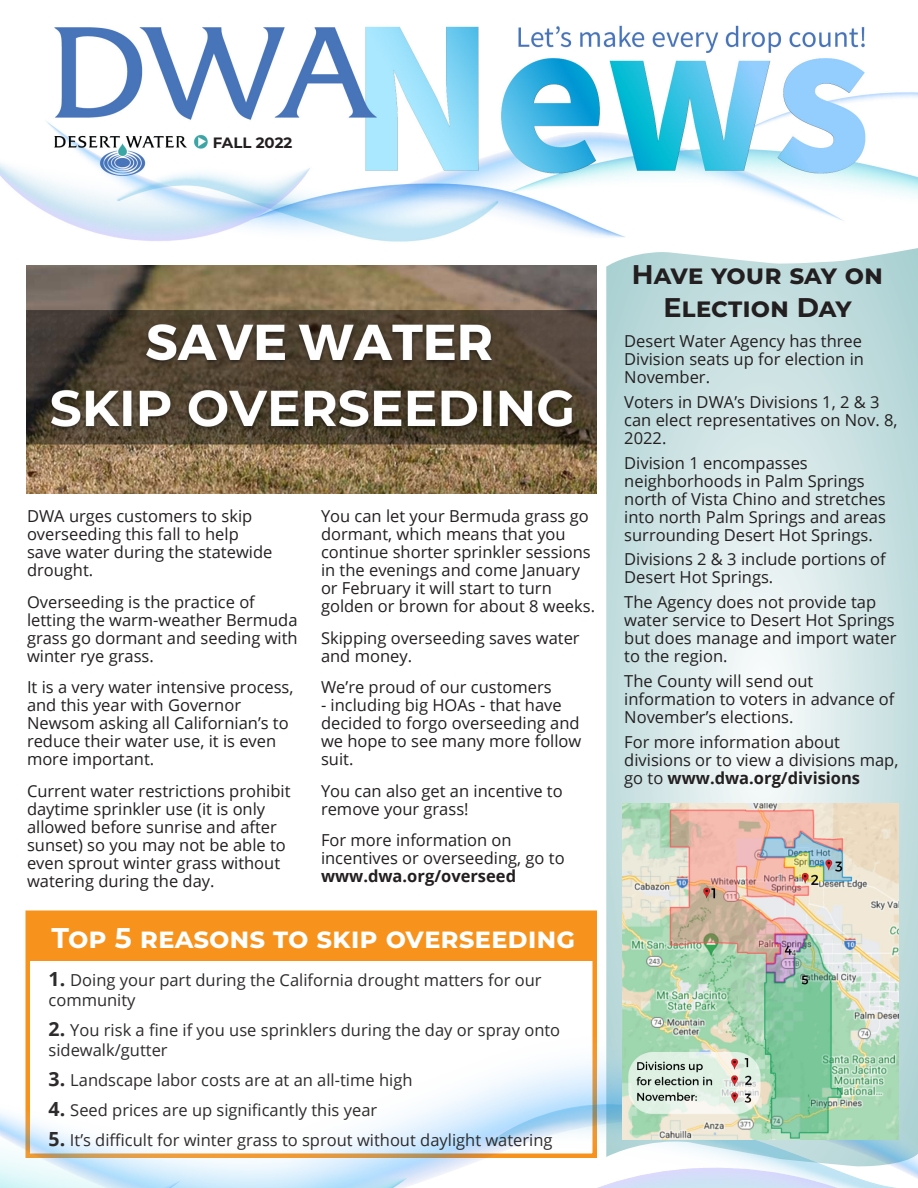
<style>
.page{position:relative;width:918px;height:1188px;background:#fff}
.page>*{position:absolute;margin:0;border:0;box-sizing:border-box;transform-origin:0 0}
.t1{font:700 28.5px "Montserrat";color:#fff}
.t2{font:700 27px/32.4px "Montserrat";color:#231f20;text-align:center}
.t3{font:16.5px/18px "Open Sans";color:#231f20}
.t4{font:16.5px/19.8px "Open Sans";color:#2e2b2c}
.t5{font:700 15px "Montserrat";color:#231f20}
.s1{font-weight:700}
.s2{font-weight:700;font-size:19.5px}
</style>
<div class="page">
<img style="left:26px;top:266px;width:571px;height:228px">
<div style="left:27px;top:912px;width:570px;height:48px;background:#f7931d"></div>
<img style="left:0;top:25px;width:918px;height:217px">
<svg style="left:606px;top:248px;width:312px;height:752px;background:#d0e4e5"></svg>
<img style="left:0;top:1000px;width:918px;height:188px">
<img style="left:623px;top:804px;width:275px;height:335px">
<p class="t5" style="left:213px;top:132px;width:81px">FALL 2022</p>
<p class="t3" style="left:27px;top:507px;width:247px">DWA urges customers to skip overseeding this fall to help save water during the statewide drought.</p>
<p class="t3" style="left:27px;top:592px;width:272px">Overseeding is the practice of letting the warm-weather Bermuda grass go dormant and seeding with winter rye grass.</p>
<p class="t3" style="left:27px;top:678px;width:268px">It is a very water intensive process, and this year with Governor<br>Newsom asking all Californian’s to reduce their water use, it is even more important.</p>
<p class="t3" style="left:27px;top:781px;width:265px">Current water restrictions prohibit daytime sprinkler use (it is only allowed before sunrise and after sunset) so you may not be able to even sprout winter grass without watering during the day.</p>
<p class="t3" style="left:321px;top:507px;width:276px">You can let your Bermuda grass go dormant, which means that you continue shorter sprinkler sessions in the evenings and come January or February it will start to turn golden or brown for about 8 weeks.</p>
<p class="t3" style="left:321px;top:628px;width:260px">Skipping overseeding saves water and money.</p>
<p class="t3" style="left:321px;top:678px;width:232px">We’re proud of our customers</p>
<p class="t3" style="left:321px;top:696px;width:262px">- including big HOAs - that have decided to forgo overseeding and we hope to see many more follow suit.</p>
<p class="t3" style="left:321px;top:781px;width:243px">You can also get an incentive to remove your grass!</p>
<p class="t3" style="left:321px;top:831px;width:245px">For more information on incentives or overseeding, go to <span class="s1">www.dwa.org/overseed</span></p>
<p class="t1" style="left:52px;top:917px;width:525px">Top 5 reasons to skip overseeding</p>
<p class="t4" style="left:49px;top:970px;width:495px"><span class="s2">1.</span> Doing your part during the California drought matters for our community</p>
<p class="t4" style="left:49px;top:1020px;width:513px"><span class="s2">2.</span> You risk a fine if you use sprinklers during the day or spray onto sidewalk/gutter</p>
<p class="t4" style="left:49px;top:1070px;width:365px"><span class="s2">3.</span> Landscape labor costs are at an all-time high</p>
<p class="t4" style="left:49px;top:1100px;width:330px"><span class="s2">4.</span> Seed prices are up significantly this year</p>
<p class="t4" style="left:49px;top:1130px;width:506px"><span class="s2">5.</span> It’s difficult for winter grass to sprout without daylight watering</p>
<p class="t2" style="left:632px;top:257px;width:253px">Have your say on<br>Election Day</p>
<p class="t3" style="left:624px;top:332px;width:241px;text-align:justify">Desert Water Agency has three Division seats up for election in November.</p>
<p class="t3" style="left:624px;top:393px;width:275px">Voters in DWA’s Divisions 1, 2 &amp; 3 can elect representatives on Nov. 8,<br>2022.</p>
<p class="t3" style="left:624px;top:453px;width:263px">Division 1 encompasses neighborhoods in Palm Springs north of Vista Chino and stretches into north Palm Springs and areas surrounding Desert Hot Springs.</p>
<p class="t3" style="left:624px;top:550px;width:263px">Divisions 2 &amp; 3 include portions of<br>Desert Hot Springs.</p>
<p class="t3" style="left:624px;top:593px;width:274px">The Agency does not provide tap water service to Desert Hot Springs but does manage and import water to the region.</p>
<p class="t3" style="left:624px;top:672px;width:272px">The County will send out information to voters in advance of<br>November’s elections.</p>
<p class="t3" style="left:624px;top:732px;width:276px">For more information about divisions or to view a divisions map, go to <span class="s1">www.dwa.org/divisions</span></p>
</div>
